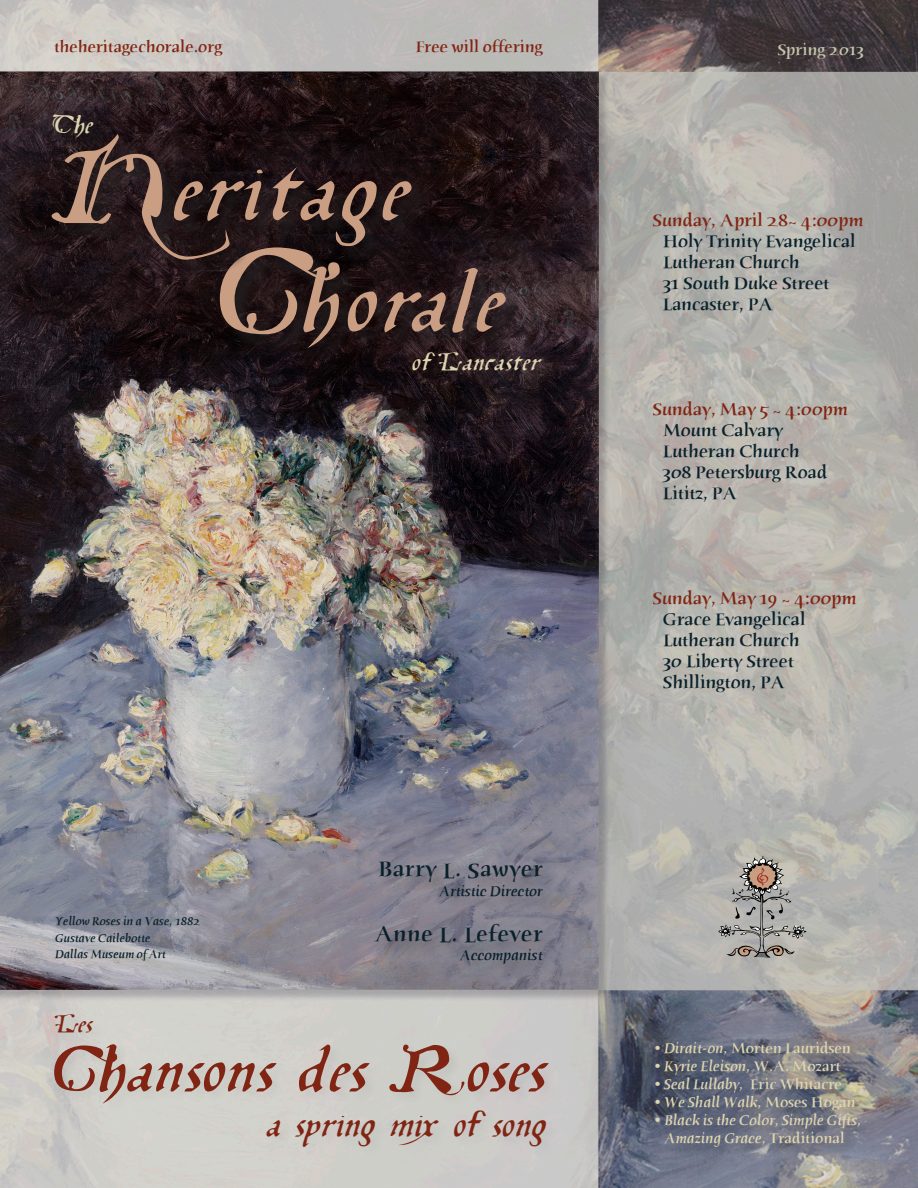
<style>
.page{position:relative;width:918px;height:1188px;background:#fff}
.page>*{position:absolute;margin:0;border:0;box-sizing:border-box;transform-origin:0 0}
.t1{font:135px "Swiss Gothic";color:#ca9e83}
.t2{font:97.5px "Swiss Gothic";letter-spacing:.04em;color:#ca9e83}
.t3{font:70.8px "Swiss Gothic";color:#802513}
.t4{font:39px "Swiss Gothic";color:#802513}
.t5{font:27px "Swiss Gothic";letter-spacing:.02em;color:#ded4ae}
.t6{font:27px "Swiss Gothic";color:#802513}
.t7{font:22.5px "Humana Serif Md ITCTT Medium";letter-spacing:.03em;color:#09212b}
.t8{font:18px/21px "Humana Serif Md ITCTT Medium";color:#09212b}
.t9{font:16.5px "Humana Serif Md ITCTT Medium";color:#802513}
.t10{font:16.5px "Humana Serif Md ITCTT Medium";color:#c6c4ae}
.t11{font:15px/18px "Humana Serif Md ITCTT Med Ita";color:#ded4ae;text-align:center}
.t12{font:15px "Humana Serif Md ITCTT Med Ita";color:#09212b}
.t13{font:15px "Humana Serif Md ITCTT Medium";color:#ded4ae}
.t14{font:12px "Humana Serif Md ITCTT Med Ita";color:#09212b}
.s1{color:#802513}
.s2{font-family:"Humana Serif Md ITCTT Med Ita"}
.s3{font-family:"Humana Serif Md ITCTT Medium"}
</style>
<div class="page">
<img style="left:0;top:0;width:918px;height:1188px">
<div style="left:415px;top:354px;width:144px;height:35px;background:#231f20;opacity:.75"></div>
<div style="left:56px;top:117px;width:55px;height:38px;background:#231f20;opacity:.75"></div>
<div style="left:223px;top:250px;width:301px;height:116px;background:#231f20;opacity:.75"></div>
<div style="left:223px;top:250px;width:135px;height:103px;background:#231f20;opacity:.1"></div>
<div style="left:306px;top:269px;width:218px;height:97px;background:#231f20;opacity:.1"></div>
<div style="left:55px;top:137px;width:375px;height:141px;background:#231f20;opacity:.75"></div>
<div style="left:55px;top:137px;width:193px;height:141px;background:#231f20;opacity:.1"></div>
<div style="left:374px;top:859px;width:182px;height:118px;background:#231f20;opacity:.2"></div>
<div style="left:383px;top:864px;width:178px;height:51px;background:#231f20;opacity:.15"></div>
<div style="left:379px;top:926px;width:182px;height:56px;background:#231f20;opacity:.15"></div>
<svg style="left:718px;top:856px;width:89px;height:102px;background:#a29d98"></svg>
<div style="left:653px;top:1040px;width:220px;height:120px;background:#231f20;opacity:.4"></div>
<div style="left:52px;top:1011px;width:509px;height:149px;background:#cecec9"></div>
<p class="t9" style="left:54px;top:37px;width:169px">theheritagechorale.org</p>
<p class="t9" style="left:416px;top:37px;width:128px">Free will offering</p>
<p class="t10" style="left:777px;top:39px;width:88px">Spring 2013</p>
<p class="t5" style="left:54px;top:112px;width:40px">The</p>
<p class="t1" style="left:56px;top:118px;width:179px">H</p>
<p class="t2" style="left:172px;top:144px;width:238px">eritage</p>
<p class="t1" style="left:214px;top:229px;width:96px">C</p>
<p class="t2" style="left:305px;top:255px;width:199px">horale</p>
<p class="t5" style="left:412px;top:349px;width:131px">of Lancaster</p>
<p class="t14" style="left:55px;top:915px;width:147px">Yellow Roses in a Vase, 1882</p>
<p class="t14" style="left:55px;top:931px;width:97px">Gustave Cailebotte</p>
<p class="t14" style="left:55px;top:948px;width:112px">Dallas Museum of Art</p>
<p class="t6" style="left:57px;top:1011px;width:37px">Les</p>
<p class="t7" style="left:379px;top:856px;width:166px">Barry L. Sawyer</p>
<p class="t12" style="left:439px;top:883px;width:105px">Artistic Director</p>
<p class="t7" style="left:375px;top:920px;width:169px">Anne L. Lefever</p>
<p class="t12" style="left:460px;top:947px;width:84px">Accompanist</p>
<p class="t3" style="left:51px;top:1036px;width:496px">Chansons des Roses</p>
<p class="t4" style="left:266px;top:1106px;width:281px">a spring mixof song</p>
<p class="t8" style="left:663px;top:210px;width:202px;text-indent:-10px"><span class="s1">Sunday, April 28~ 4:00pm<br></span>Holy Trinity Evangelical<br>Lutheran Church<br>31 South Duke Street</p>
<p class="t8" style="left:663px;top:294px;width:111px">Lancaster, PA</p>
<p class="t8" style="left:663px;top:399px;width:186px;text-indent:-10px"><span class="s1">Sunday, May 5 ~ 4:00pm<br></span>Mount Calvary<br>Lutheran Church<br>308 Petersburg Road</p>
<p class="t8" style="left:663px;top:483px;width:75px">Lititz, PA</p>
<p class="t8" style="left:663px;top:588px;width:195px;text-indent:-10px"><span class="s1">Sunday, May 19 ~ 4:00pm<br></span>Grace Evangelical<br>Lutheran Church<br>30 Liberty Street</p>
<p class="t8" style="left:663px;top:672px;width:123px">Shillington, PA</p>
<p class="t13" style="left:654px;top:1040px;width:199px"><span class="s2">• Dirait-on,</span> Morten Lauridsen</p>
<p class="t11" style="left:654px;top:1058px;width:188px">• Kyrie Eleison, <span class="s3">W.A. Mozart</span></p>
<p class="t11" style="left:654px;top:1076px;width:190px">• Seal Lullaby, <span class="s3">Eric Whitacre</span></p>
<p class="t11" style="left:654px;top:1094px;width:203px">• We Shall Walk, <span class="s3">Moses Hogan</span></p>
<p class="t11" style="left:654px;top:1112px;width:209px">• Black is the Color, Simple Gifts,<br>Amazing Grace, <span class="s3">Traditional</span></p>
</div>
